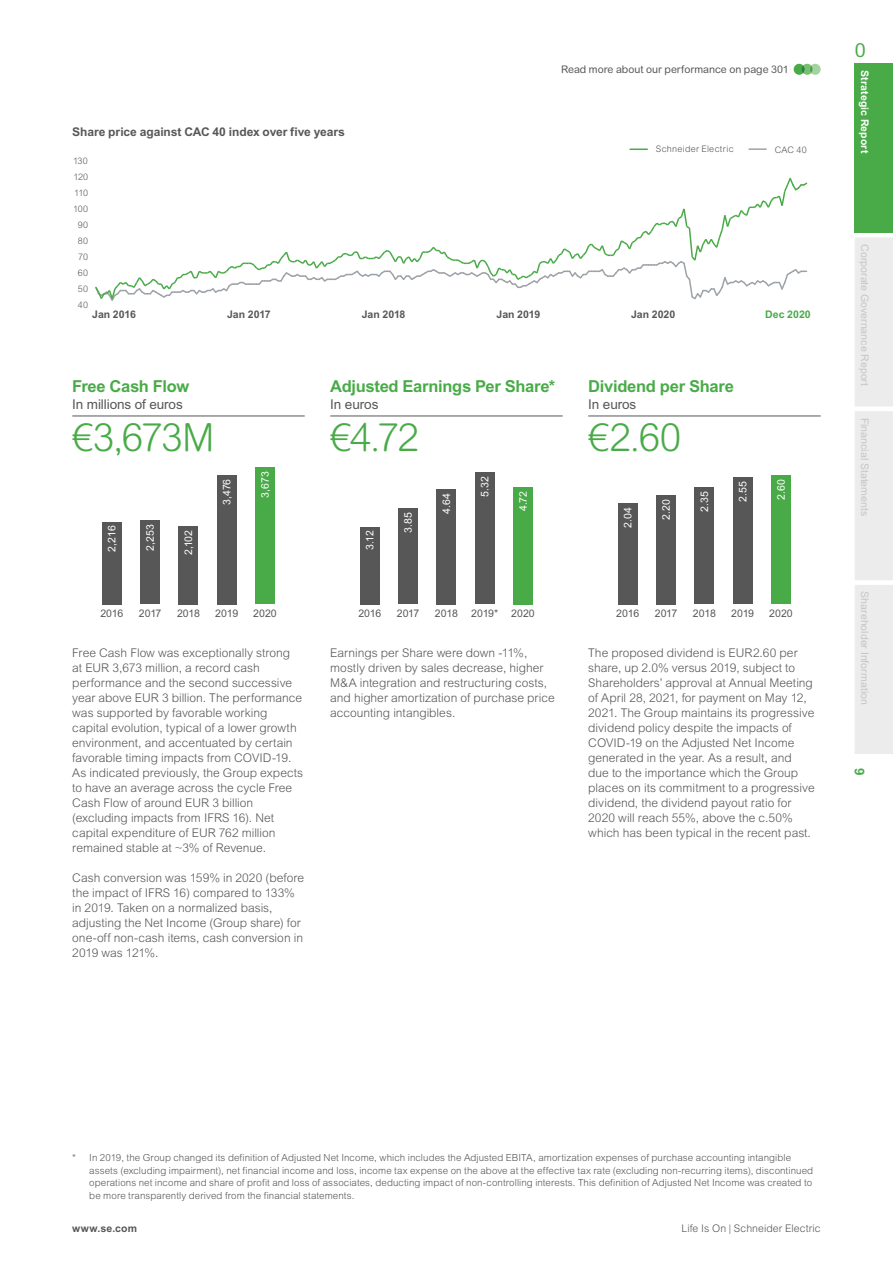
<style>
.page{position:relative;width:893px;height:1263px;background:#fff}
.page>*{position:absolute;margin:0;border:0;box-sizing:border-box;transform-origin:0 0}
.t1{font:300 39px "Arial Rounded MT Pro";letter-spacing:-.04em;color:#49ab48}
.t2{font:19.5px "Arial Rounded MT Pro";color:#49ab48}
.t3{font:700 16.5px "Arial MT Std";letter-spacing:-.02em;color:#49ab48}
.t4{font:13.5px "Arial MT Std";letter-spacing:-.005em;color:#575757}
.t5{font:700 13.5px "Arial MT Std";color:#49ab48}
.t6{font:300 12px/15px "Arial MT Std";color:#575757}
.t7{font:700 12px "Arial MT Std";letter-spacing:-.005em;color:#575757}
.t8{font:10.5px "Arial MT Std";letter-spacing:.005em;color:#c7c6c5}
.t9{font:10.5px "Arial MT Std";color:#fff}
.t10{font:10.5px "Arial MT Std";letter-spacing:-.02em;color:#575757}
.t11{font:700 10.5px "Arial MT Std";letter-spacing:.005em;color:#575757}
.t12{font:10.5px "Arial Rounded MT Pro";color:#575757}
.t13{font:300 10.5px "Arial MT Std";letter-spacing:.005em;color:#575757}
.t14{font:700 10.5px "Arial MT Std";letter-spacing:.01em;color:#fff}
.t15{font:700 10.5px "Arial MT Std";letter-spacing:.005em;color:#49ab48}
.t16{font:300 9.75px/12.8px "Arial MT Std";letter-spacing:.01em;color:#575757}
.t17{font:300 9px "Arial MT Std";letter-spacing:.02em;color:#575757}
</style>
<div class="page">
<div style="left:855px;top:64px;width:38px;height:169px;background:#49ab48"></div>
<div style="left:855px;top:238px;width:38px;height:516px;background:#edecec"></div>
<svg style="left:95px;top:177px;width:713px;height:124px"></svg>
<svg style="left:630px;top:149px;width:17px;height:1px"></svg>
<svg style="left:749px;top:148px;width:17px;height:2px"></svg>
<div style="left:255px;top:468px;width:20px;height:136px;background:#49ab48"></div>
<div style="left:217px;top:475px;width:19px;height:129px;background:#575757"></div>
<div style="left:179px;top:526px;width:19px;height:78px;background:#575757"></div>
<div style="left:141px;top:520px;width:19px;height:84px;background:#575757"></div>
<div style="left:102px;top:522px;width:19px;height:82px;background:#575757"></div>
<div style="left:513px;top:487px;width:20px;height:117px;background:#49ab48"></div>
<div style="left:475px;top:472px;width:19px;height:132px;background:#575757"></div>
<div style="left:437px;top:489px;width:19px;height:115px;background:#575757"></div>
<div style="left:398px;top:509px;width:20px;height:95px;background:#575757"></div>
<div style="left:360px;top:527px;width:19px;height:77px;background:#575757"></div>
<div style="left:771px;top:475px;width:19px;height:129px;background:#49ab48"></div>
<div style="left:733px;top:478px;width:19px;height:126px;background:#575757"></div>
<div style="left:695px;top:488px;width:19px;height:116px;background:#575757"></div>
<div style="left:656px;top:495px;width:20px;height:109px;background:#575757"></div>
<div style="left:618px;top:503px;width:19px;height:101px;background:#575757"></div>
<hr style="left:72px;top:416px;width:233px;height:1px;background:#575757">
<hr style="left:588px;top:416px;width:233px;height:1px;background:#575757">
<hr style="left:330px;top:416px;width:233px;height:1px;background:#575757">
<div style="left:794px;top:64px;width:11px;height:11px;background:#49ab48;border-radius:50%"></div>
<svg style="left:802px;top:64px;width:19px;height:11px"></svg>
<p class="t7" style="left:72px;top:128px;width:274px">Share price against CAC 40 index over five years</p>
<p class="t17" style="left:73px;top:158px;width:16px">130</p>
<p class="t17" style="left:73px;top:174px;width:16px">120</p>
<p class="t17" style="left:74px;top:190px;width:15px">110</p>
<p class="t17" style="left:73px;top:206px;width:16px">100</p>
<p class="t17" style="left:78px;top:222px;width:12px">90</p>
<p class="t17" style="left:78px;top:238px;width:12px">80</p>
<p class="t17" style="left:78px;top:254px;width:11px">70</p>
<p class="t17" style="left:78px;top:270px;width:12px">60</p>
<p class="t17" style="left:78px;top:286px;width:12px">50</p>
<p class="t17" style="left:78px;top:302px;width:12px">40</p>
<p class="t12" style="left:561px;top:66px;width:229px">Read more about our performance on page 301</p>
<p class="t17" style="left:656px;top:146px;width:79px">Schneider Electric</p>
<p class="t17" style="left:775px;top:146px;width:34px">CAC 40</p>
<p class="t11" style="left:92px;top:311px;width:45px">Jan 2016</p>
<p class="t11" style="left:362px;top:311px;width:45px">Jan 2018</p>
<p class="t11" style="left:227px;top:311px;width:45px">Jan 2017</p>
<p class="t11" style="left:496px;top:311px;width:45px">Jan 2019</p>
<p class="t11" style="left:631px;top:311px;width:46px">Jan 2020</p>
<p class="t15" style="left:765px;top:311px;width:47px">Dec 2020</p>
<h3 class="t3" style="left:72px;top:381px;width:118px">Free Cash Flow</h3>
<h3 class="t3" style="left:588px;top:381px;width:147px">Dividend per Share</h3>
<h3 class="t3" style="left:330px;top:381px;width:227px">Adjusted Earnings Per Share*</h3>
<p class="t4" style="left:72px;top:400px;width:112px">In millions of euros</p>
<h1 class="t1" style="left:72px;top:424px;width:144px">€3,673M</h1>
<p class="t4" style="left:330px;top:400px;width:50px">In euros</p>
<h1 class="t1" style="left:330px;top:424px;width:90px">€4.72</h1>
<p class="t4" style="left:588px;top:400px;width:50px">In euros</p>
<h1 class="t1" style="left:588px;top:424px;width:95px">€2.60</h1>
<p class="t9" style="left:108px;top:552px;width:28px;rotate:-90deg">2,216</p>
<p class="t9" style="left:146px;top:551px;width:28px;rotate:-90deg">2,253</p>
<p class="t9" style="left:185px;top:555px;width:27px;rotate:-90deg">2,102</p>
<p class="t9" style="left:223px;top:504px;width:27px;rotate:-90deg">3,476</p>
<p class="t9" style="left:261px;top:498px;width:28px;rotate:-90deg">3,673</p>
<p class="t9" style="left:366px;top:550px;width:21px;rotate:-90deg">3.12</p>
<p class="t9" style="left:404px;top:533px;width:22px;rotate:-90deg">3.85</p>
<p class="t9" style="left:442px;top:514px;width:22px;rotate:-90deg">4.64</p>
<p class="t9" style="left:481px;top:497px;width:22px;rotate:-90deg">5.32</p>
<p class="t9" style="left:519px;top:511px;width:22px;rotate:-90deg">4.72</p>
<p class="t9" style="left:624px;top:528px;width:22px;rotate:-90deg">2.04</p>
<p class="t9" style="left:662px;top:520px;width:22px;rotate:-90deg">2.20</p>
<p class="t9" style="left:700px;top:512px;width:22px;rotate:-90deg">2.35</p>
<p class="t9" style="left:739px;top:502px;width:22px;rotate:-90deg">2.55</p>
<p class="t9" style="left:777px;top:500px;width:22px;rotate:-90deg">2.60</p>
<p class="t10" style="left:100px;top:610px;width:24px">2016</p>
<p class="t10" style="left:253px;top:610px;width:25px">2020</p>
<p class="t10" style="left:139px;top:610px;width:24px">2017</p>
<p class="t10" style="left:177px;top:610px;width:24px">2018</p>
<p class="t10" style="left:215px;top:610px;width:24px">2019</p>
<p class="t10" style="left:397px;top:610px;width:24px">2017</p>
<p class="t10" style="left:435px;top:610px;width:24px">2018</p>
<p class="t10" style="left:471px;top:610px;width:29px">2019*</p>
<p class="t10" style="left:358px;top:610px;width:24px">2016</p>
<p class="t10" style="left:511px;top:610px;width:25px">2020</p>
<p class="t10" style="left:616px;top:610px;width:24px">2016</p>
<p class="t10" style="left:769px;top:610px;width:25px">2020</p>
<p class="t10" style="left:655px;top:610px;width:24px">2017</p>
<p class="t10" style="left:693px;top:610px;width:24px">2018</p>
<p class="t10" style="left:731px;top:610px;width:24px">2019</p>
<p class="t6" style="left:72px;top:647px;width:232px">Free Cash Flow was exceptionally strong at EUR 3,673 million, a record cash performance and the second successive year above EUR 3 billion. The performance was supported by favorable working capital evolution, typical of a lower growth environment, and accentuated by certain favorable timing impacts from COVID-19.<br>As indicated previously, the Group expects to have an average across the cycle Free Cash Flow of around EUR 3 billion (excluding impacts from IFRS 16). Net capital expenditure of EUR 762 million remained stable at ~3% of Revenue.</p>
<p class="t6" style="left:72px;top:872px;width:233px">Cash conversion was 159% in 2020 (before the impact of IFRS 16) compared to 133% in 2019. Taken on a normalized basis, adjusting the Net Income (Group share) for one-off non-cash items, cash conversion in 2019 was 121%.</p>
<p class="t6" style="left:330px;top:647px;width:226px">Earnings per Share were down -11%, mostly driven by sales decrease, higher M&amp;A integration and restructuring costs, and higher amortization of purchase price accounting intangibles.</p>
<p class="t6" style="left:588px;top:647px;width:228px">The proposed dividend is EUR2.60 per share, up 2.0% versus 2019, subject to Shareholders’ approval at Annual Meeting of April 28, 2021, for payment on May 12, 2021. The Group maintains its progressive dividend policy despite the impacts of COVID-19 on the Adjusted Net Income generated in the year. As a result, and due to the importance which the Group places on its commitment to a progressive dividend, the dividend payout ratio for 2020 will reach 55%, above the c.50% which has been typical in the recent past.</p>
<h2 class="t2" style="left:855px;top:44px;width:12px">0</h2>
<p class="t14" style="left:868px;top:70px;width:85px;rotate:90deg">Strategic Report</p>
<p class="t8" style="left:869px;top:244px;width:144px;rotate:90deg">Corporate Governance Report</p>
<p class="t8" style="left:869px;top:418px;width:100px;rotate:90deg">Financial Statements</p>
<p class="t8" style="left:869px;top:591px;width:115px;rotate:90deg">Shareholder Information</p>
<p class="t5" style="left:864px;top:767px;width:9px;rotate:90deg">9</p>
<p class="t16" style="left:89px;top:1152px;width:725px;text-indent:-17px">* In 2019, the Group changed its definition of Adjusted Net Income, which includes the Adjusted EBITA, amortization expenses of purchase accounting intangible assets (excluding impairment), net financial income and loss, income tax expense on the above at the effective tax rate (excluding non-recurring items), discontinued operations net income and share of profit and loss of associates, deducting impact of non-controlling interests. This definition of Adjusted Net Income was created to be more transparently derived from the financial statements.</p>
<p class="t11" style="left:72px;top:1225px;width:66px">www.se.com</p>
<p class="t13" style="left:681px;top:1225px;width:141px">Life Is On | Schneider Electric</p>
</div>
